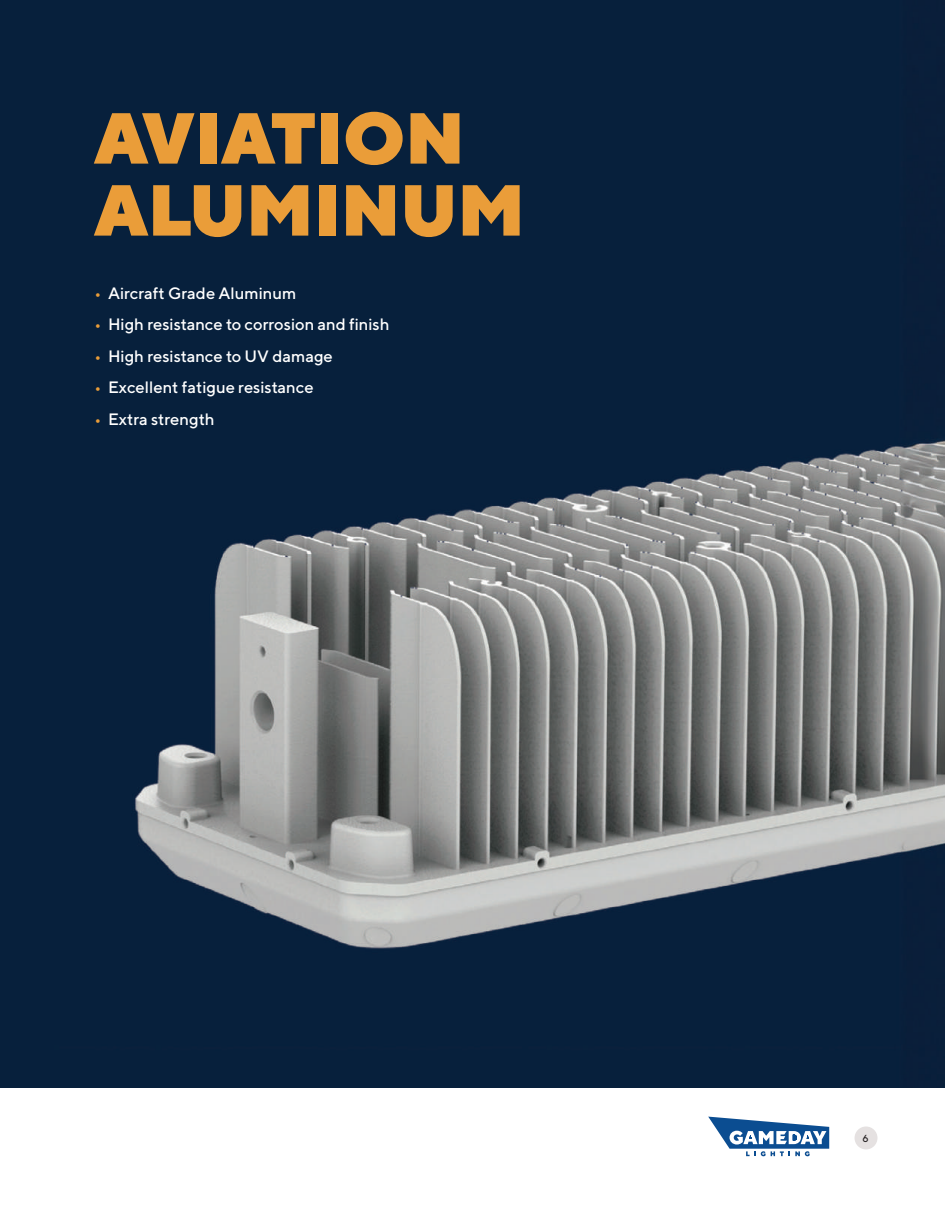
<style>
.page{position:relative;width:945px;height:1215px;background:#fff}
.page>*{position:absolute;margin:0;border:0;box-sizing:border-box;transform-origin:0 0}
.t1{font:900 72px/72px "TT Norms";color:#ea9d39}
.t2{font:500 16.5px "TT Norms";color:#fff}
.t3{font:500 10.2px "TT Norms";color:#231f20}
.s1{color:#ea9d39}
</style>
<div class="page">
<img style="left:0;top:0;width:945px;height:1087px">
<div style="left:855px;top:1126px;width:22px;height:23px;background:#e5e1e1;border-radius:50%"></div>
<svg style="left:708px;top:1117px;width:121px;height:39px"></svg>
<h1 class="t1" style="left:94px;top:101px;width:432px">AVIATION<br>ALUMINUM</h1>
<p class="t2" style="left:94px;top:283px;width:203px"><span class="s1">•</span> Aircraft Grade Aluminum</p>
<p class="t2" style="left:94px;top:314px;width:297px"><span class="s1">•</span> High resistance to corrosion and finish</p>
<p class="t2" style="left:94px;top:346px;width:240px"><span class="s1">•</span> High resistance to UV damage</p>
<p class="t2" style="left:94px;top:377px;width:221px"><span class="s1">•</span> Excellent fatigue resistance</p>
<p class="t2" style="left:94px;top:409px;width:122px"><span class="s1">•</span> Extra strength</p>
<p class="t3" style="left:863px;top:1132px;width:8px">6</p>
</div>
